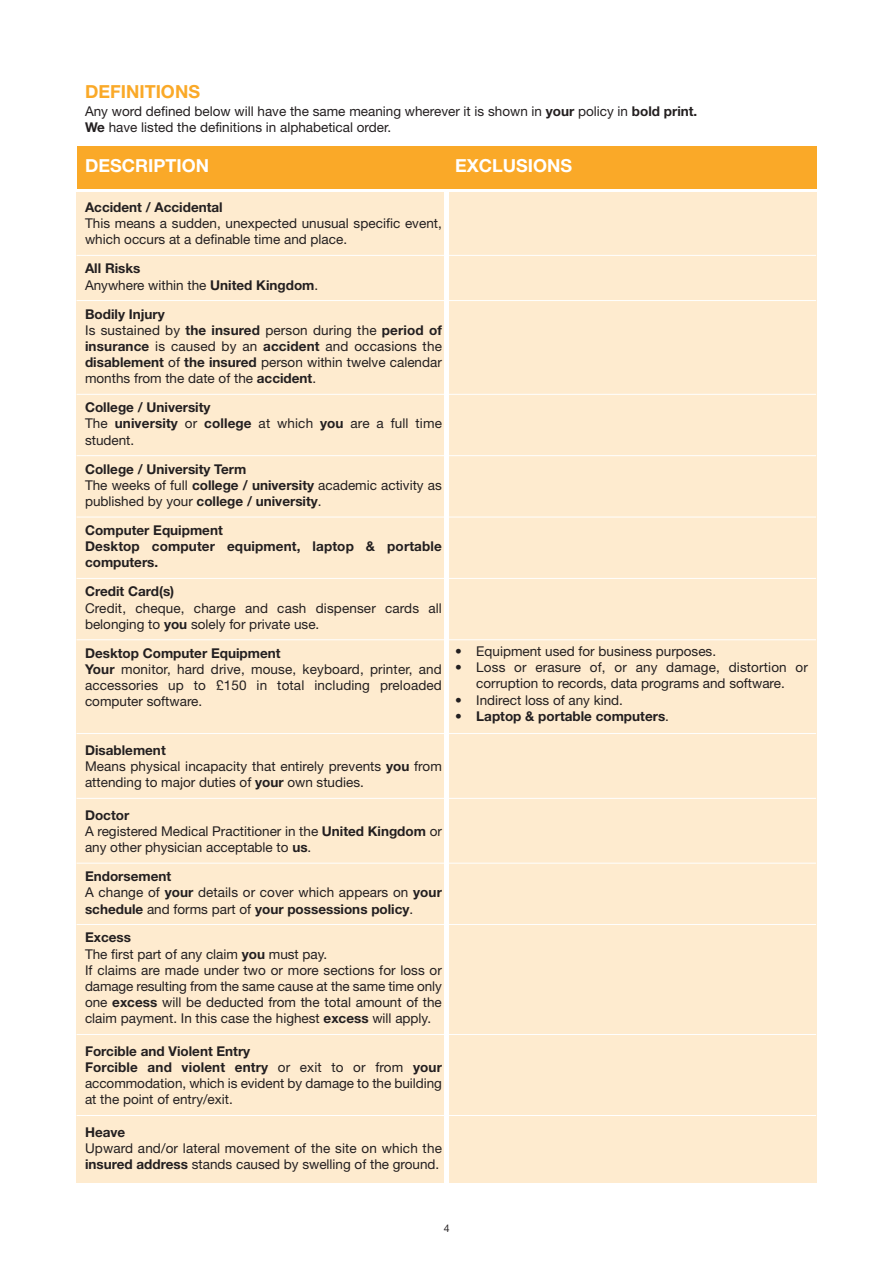
<style>
.page{position:relative;width:893px;height:1263px;background:#fff}
.page>*{position:absolute;margin:0;border:0;box-sizing:border-box;transform-origin:0 0}
.t1{font:700 18px "Helvetica Neue LT Std";color:#fff}
.t2{font:700 18px "Helvetica Neue LT Std";color:#faa928}
.t3{font:13.5px/16.2px "Helvetica Neue LT Std";color:#231f20}
.t4{font:700 13.5px/16.2px "Helvetica Neue LT Std";color:#231f20}
.t5{font:10.5px "Helvetica Neue LT Std";color:#231f20}
.s1{font-weight:700}
.s2{font-weight:400}
</style>
<div class="page">
<div style="left:77px;top:146px;width:739px;height:43px;background:#faa928"></div>
<div style="left:77px;top:192px;width:367px;height:991px;background:#feebcf"></div>
<div style="left:449px;top:192px;width:367px;height:991px;background:#feebcf"></div>
<hr style="left:77px;top:255px;width:739px;height:1px;background:#fff">
<hr style="left:77px;top:300px;width:739px;height:1px;background:#fff">
<hr style="left:77px;top:394px;width:739px;height:1px;background:#fff">
<hr style="left:77px;top:455px;width:739px;height:1px;background:#fff">
<hr style="left:77px;top:517px;width:739px;height:1px;background:#fff">
<hr style="left:77px;top:578px;width:739px;height:1px;background:#fff">
<hr style="left:77px;top:639px;width:739px;height:1px;background:#fff">
<hr style="left:77px;top:733px;width:739px;height:1px;background:#fff">
<hr style="left:77px;top:798px;width:739px;height:1px;background:#fff">
<hr style="left:77px;top:863px;width:739px;height:1px;background:#fff">
<hr style="left:77px;top:924px;width:739px;height:1px;background:#fff">
<hr style="left:77px;top:1034px;width:739px;height:1px;background:#fff">
<hr style="left:77px;top:1115px;width:739px;height:1px;background:#fff">
<h1 class="t2" style="left:85px;top:85px;width:116px">DEFINITIONS</h1>
<p class="t3" style="left:85px;top:105px;width:614px">Any word defined below will have the same meaning wherever it is shown in <span class="s1">your</span> policy in <span class="s1">bold print.<br>We</span> have listed the definitions in alphabetical order.</p>
<h1 class="t1" style="left:85px;top:159px;width:125px">DESCRIPTION</h1>
<h1 class="t1" style="left:455px;top:159px;width:119px">EXCLUSIONS</h1>
<p class="t4" style="left:85px;top:200px;width:139px">Accident / Accidental</p>
<p class="t3" style="left:85px;top:217px;width:358px">This means a sudden, unexpected unusual specific event, which occurs at a definable time and place.</p>
<p class="t4" style="left:85px;top:262px;width:235px">All Risks<br><span class="s2">Anywhere within the</span> United Kingdom<span class="s2">.</span></p>
<p class="t3" style="left:85px;top:307px;width:358px"><span class="s1">Bodily Injury<br></span>Is sustained by <span class="s1">the insured</span> person during the <span class="s1">period of insurance</span> is caused by an <span class="s1">accident</span> and occasions the <span class="s1">disablement</span> of <span class="s1">the insured</span> person within twelve calendar months from the date of the <span class="s1">accident</span>.</p>
<p class="t4" style="left:85px;top:401px;width:358px">College / University<br><span class="s2">The</span> university <span class="s2">or</span> college <span class="s2">at which</span> you <span class="s2">are a full time student.</span></p>
<p class="t4" style="left:85px;top:462px;width:358px">College / University Term<br><span class="s2">The weeks of full</span> college / university <span class="s2">academic activity as published by your</span> college / university<span class="s2">.</span></p>
<p class="t4" style="left:85px;top:523px;width:358px">Computer Equipment<br>Desktop computer equipment, laptop &amp; portable computers.</p>
<p class="t4" style="left:85px;top:585px;width:91px">Credit Card(s)</p>
<p class="t3" style="left:85px;top:601px;width:358px">Credit, cheque, charge and cash dispenser cards all belonging to <span class="s1">you</span> solely for private use.</p>
<p class="t3" style="left:85px;top:646px;width:358px"><span class="s1">Desktop Computer Equipment<br>Your</span> monitor, hard drive, mouse, keyboard, printer, and accessories up to £150 in total including preloaded computer software.</p>
<p class="t3" style="left:85px;top:743px;width:358px"><span class="s1">Disablement<br></span>Means physical incapacity that entirely prevents <span class="s1">you</span> from attending to major duties of <span class="s1">your</span> own studies.</p>
<p class="t3" style="left:85px;top:808px;width:358px"><span class="s1">Doctor<br></span>A registered Medical Practitioner in the <span class="s1">United Kingdom</span> or any other physician acceptable to <span class="s1">us</span>.</p>
<p class="t3" style="left:85px;top:869px;width:358px"><span class="s1">Endorsement<br></span>A change of <span class="s1">your</span> details or cover which appears on <span class="s1">your schedule</span> and forms part of <span class="s1">your possessions policy</span>.</p>
<p class="t3" style="left:85px;top:931px;width:358px"><span class="s1">Excess<br></span>The first part of any claim <span class="s1">you</span> must pay.<br>If claims are made under two or more sections for loss or damage resulting from the same cause at the same time only one <span class="s1">excess</span> will be deducted from the total amount of the claim payment. In this case the highest <span class="s1">excess</span> will apply.</p>
<p class="t3" style="left:85px;top:1044px;width:358px"><span class="s1">Forcible and Violent Entry<br>Forcible and violent entry</span> or exit to or from <span class="s1">your </span>accommodation, which is evident by damage to the building at the point of entry/exit.</p>
<p class="t4" style="left:85px;top:1125px;width:42px">Heave</p>
<p class="t3" style="left:85px;top:1141px;width:358px">Upward and/or lateral movement of the site on which the <span class="s1">insured address</span> stands caused by swelling of the ground.</p>
<p class="t3" style="left:455px;top:644px;width:263px">• Equipment used for business purposes.</p>
<p class="t3" style="left:455px;top:661px;width:354px;text-align:center">• Loss or erasure of, or any damage, distortion or corruption to records, data programs and software.</p>
<p class="t3" style="left:455px;top:693px;width:170px">• Indirect loss of any kind.</p>
<p class="t4" style="left:455px;top:709px;width:215px"><span class="s2">•</span> Laptop &amp; portable computers<span class="s2">.</span></p>
<p class="t5" style="left:444px;top:1225px;width:7px">4</p>
</div>
